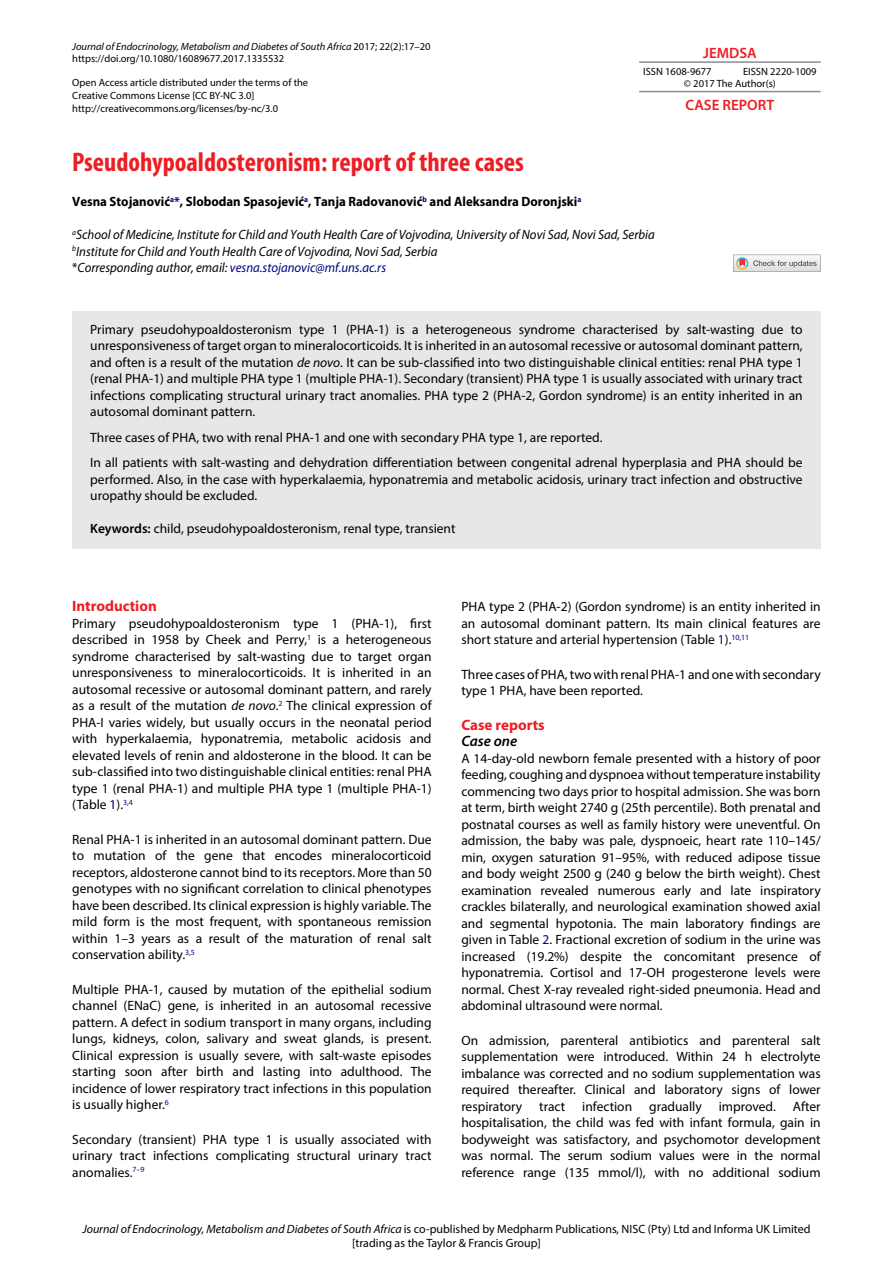
<style>
.page{position:relative;width:893px;height:1263px;background:#fff}
.page>*{position:absolute;margin:0;border:0;box-sizing:border-box;transform-origin:0 0}
.t1{font:700 condensed 27px "Myriad Pro";color:#ed1d24}
.t2{font:700 15px "Myriad Pro";color:#ed1d24}
.t3{font:600 15px "Myriad Pro";color:#ed1d24}
.t4{font:italic 600 15px "Myriad Pro";color:#000}
.t5{font:13.5px/16.5px "Myriad Pro";color:#000;text-align:justify}
.t6{font:italic 13.5px/16.5px "Myriad Pro";color:#000;scale:.95 1}
.t7{font:700 13.5px "Myriad Pro";color:#000;scale:.95 1}
.t8{font:12px/13.5px "Myriad Pro";color:#000;text-align:center}
.t9{font:10.5px/12.6px "Myriad Pro";color:#000}
.s1{font-style:italic}
.s2{color:#000080}
.s3{font-style:normal}
.s4{font-weight:600}
</style>
<div class="page">
<hr style="left:639px;top:61px;width:182px;height:2px;background:#8a8e92">
<hr style="left:639px;top:91px;width:182px;height:1px;background:#8a8e92">
<div style="left:72px;top:311px;width:749px;height:120px;background:#e6e7e8"></div>
<div style="left:72px;top:419px;width:749px;height:38px;background:#e6e7e8"></div>
<div style="left:72px;top:445px;width:749px;height:70px;background:#e6e7e8"></div>
<div style="left:72px;top:506px;width:749px;height:42px;background:#e6e7e8"></div>
<svg style="left:733px;top:255px;width:88px;height:17px"></svg>
<p class="t9" style="left:72px;top:40px;width:360px"><span class="s1">Journal of Endocrinology, Metabolism and Diabetes of South Africa</span> 2017; 22(2):17–20 https://doi.org/10.1080/16089677.2017.1335532</p>
<p class="t9" style="left:72px;top:76px;width:237px">Open Access article distributed under the terms of the<br>Creative Commons License [CC BY-NC 3.0] http://creativecommons.org/licenses/by-nc/3.0</p>
<h1 class="t1" style="left:72px;top:145px;width:453px">Pseudohypoaldosteronism: report of three cases</h1>
<p class="t7" style="left:72px;top:193px;width:537px">Vesna Stojanović<sup>a</sup><span class="s2">*</span>, Slobodan Spasojević<sup>a</sup>, Tanja Radovanović<sup>b</sup> and Aleksandra Doronjski<sup>a</sup></p>
<p class="t6" style="left:72px;top:226px;width:615px"><sup>a</sup>School of Medicine, Institute for Child and Youth Health Care of Vojvodina, University of Novi Sad, Novi Sad, Serbia <sup>b</sup>Institute for Child and Youth Health Care of Vojvodina, Novi Sad, Serbia<br><span class="s3">*</span>Corresponding author, email: <span class="s2">vesna.stojanovic@mf.uns.ac.rs</span></p>
<p class="t3" style="left:703px;top:43px;width:55px">JEMDSA</p>
<p class="t9" style="left:643px;top:65px;width:70px">ISSN 1608-9677</p>
<p class="t9" style="left:684px;top:65px;width:134px;text-indent:59px">EISSN 2220-1009 © 2017 The Author(s)</p>
<p class="t3" style="left:685px;top:95px;width:90px">CASE REPORT</p>
<p class="t5" style="left:90px;top:321px;width:714px">Primary pseudohypoaldosteronism type 1 (PHA-1) is a heterogeneous syndrome characterised by salt-wasting due to unresponsiveness of target organ to mineralocorticoids. It is inherited in an autosomal recessive or autosomal dominant pattern, and often is a result of the mutation <span class="s1">de novo</span>. It can be sub-classified into two distinguishable clinical entities: renal PHA type 1 (renal PHA-1) and multiple PHA type 1 (multiple PHA-1). Secondary (transient) PHA type 1 is usually associated with urinary tract infections complicating structural urinary tract anomalies. PHA type 2 (PHA-2, Gordon syndrome) is an entity inherited in an autosomal dominant pattern.</p>
<p class="t5" style="left:90px;top:424px;width:714px;line-height:25.5px">Three cases of PHA, two with renal PHA-1 and one with secondary PHA type 1, are reported.<br>In all patients with salt-wasting and dehydration differentiation between congenital adrenal hyperplasia and PHA should be</p>
<p class="t5" style="left:90px;top:471px;width:714px">performed. Also, in the case with hyperkalaemia, hyponatremia and metabolic acidosis, urinary tract infection and obstructive uropathy should be excluded.</p>
<p class="t5" style="left:90px;top:520px;width:367px"><span class="s4">Keywords:</span> child, pseudohypoaldosteronism, renal type, transient</p>
<p class="t2" style="left:72px;top:596px;width:86px">Introduction</p>
<p class="t5" style="left:72px;top:615px;width:361px">Primary pseudohypoaldosteronism type 1 (PHA-1), first described in 1958 by Cheek and Perry,<sup>1</sup> is a heterogeneous syndrome characterised by salt-wasting due to target organ unresponsiveness to mineralocorticoids. It is inherited in an autosomal recessive or autosomal dominant pattern, and rarely as a result of the mutation <span class="s1">de novo</span>.<sup>2</sup> The clinical expression of PHA-I varies widely, but usually occurs in the neonatal period with hyperkalaemia, hyponatremia, metabolic acidosis and elevated levels of renin and aldosterone in the blood. It can be sub-classified into two distinguishable clinical entities: renal PHA type 1 (renal PHA-1) and multiple PHA type 1 (multiple PHA-1) (Table <span class="s2">1</span>).<sup>3</sup><sup>,</sup><sup>4</sup></p>
<p class="t5" style="left:72px;top:831px;width:361px">Renal PHA-1 is inherited in an autosomal dominant pattern. Due to mutation of the gene that encodes mineralocorticoid receptors, aldosterone cannot bind to its receptors. More than 50 genotypes with no significant correlation to clinical phenotypes have been described. Its clinical expression is highly variable. The mild form is the most frequent, with spontaneous remission within 1–3 years as a result of the maturation of renal salt conservation ability.<sup>3</sup><sup>,</sup><sup>5</sup></p>
<p class="t5" style="left:72px;top:981px;width:361px">Multiple PHA-1, caused by mutation of the epithelial sodium channel (ENaC) gene, is inherited in an autosomal recessive pattern. A defect in sodium transport in many organs, including lungs, kidneys, colon, salivary and sweat glands, is present.<br>Clinical expression is usually severe, with salt-waste episodes starting soon after birth and lasting into adulthood. The incidence of lower respiratory tract infections in this population is usually higher.<sup>6</sup></p>
<p class="t5" style="left:72px;top:1131px;width:361px">Secondary (transient) PHA type 1 is usually associated with urinary tract infections complicating structural urinary tract anomalies.<sup>7–9</sup></p>
<p class="t5" style="left:461px;top:598px;width:361px">PHA type 2 (PHA-2) (Gordon syndrome) is an entity inherited in an autosomal dominant pattern. Its main clinical features are short stature and arterial hypertension (Table <span class="s2">1</span>).<sup>10</sup><sup>,</sup><sup>11</sup></p>
<p class="t5" style="left:461px;top:666px;width:361px">Three cases of PHA, two with renal PHA-1 and one with secondary type 1 PHA, have been reported.</p>
<p class="t2" style="left:461px;top:715px;width:85px">Case reports</p>
<p class="t4" style="left:461px;top:732px;width:57px">Case one</p>
<p class="t5" style="left:461px;top:750px;width:361px">A 14-day-old newborn female presented with a history of poor feeding, coughing and dyspnoea without temperature instability commencing two days prior to hospital admission. She was born at term, birth weight 2740 g (25th percentile). Both prenatal and postnatal courses as well as family history were uneventful. On admission, the baby was pale, dyspnoeic, heart rate 110–145/ min, oxygen saturation 91–95%, with reduced adipose tissue and body weight 2500 g (240 g below the birth weight). Chest examination revealed numerous early and late inspiratory crackles bilaterally, and neurological examination showed axial and segmental hypotonia. The main laboratory findings are given in Table <span class="s2">2</span>. Fractional excretion of sodium in the urine was increased (19.2%) despite the concomitant presence of hyponatremia. Cortisol and 17-OH progesterone levels were normal. Chest X-ray revealed right-sided pneumonia. Head and abdominal ultrasound were normal.</p>
<p class="t5" style="left:461px;top:1032px;width:361px">On admission, parenteral antibiotics and parenteral salt supplementation were introduced. Within 24 h electrolyte imbalance was corrected and no sodium supplementation was required thereafter. Clinical and laboratory signs of lower respiratory</p>
<p class="t5" style="left:461px;top:1098px;width:361px;text-indent:331px">After hospitalisation, the child was fed with infant formula, gain in bodyweight was satisfactory, and psychomotor development was normal. The serum sodium values were in the normal reference range (135 mmol/l), with no additional sodium</p>
<p class="t5" style="left:539px;top:1098px;width:28px">tract</p>
<p class="t5" style="left:582px;top:1098px;width:51px">infection</p>
<p class="t5" style="left:649px;top:1098px;width:54px">gradually</p>
<p class="t5" style="left:719px;top:1098px;width:59px">improved.</p>
<p class="t8" style="left:82px;top:1222px;width:730px"><span class="s1">Journal of Endocrinology, Metabolism and Diabetes of South Africa</span> is co-published by Medpharm Publications, NISC (Pty) Ltd and Informa UK Limited [trading as the Taylor &amp; Francis Group]</p>
</div>
